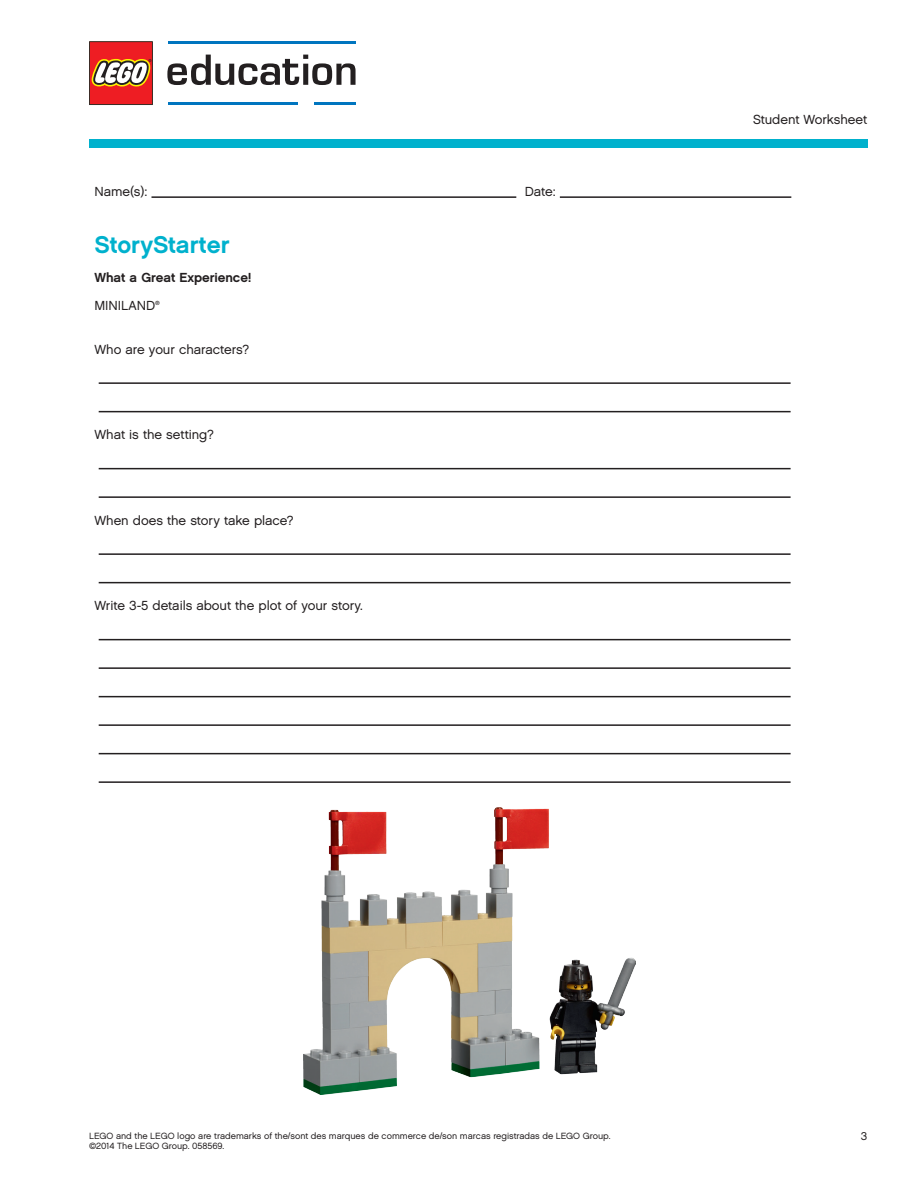
<style>
.page{position:relative;width:918px;height:1188px;background:#fff}
.page>*{position:absolute;margin:0;border:0;box-sizing:border-box;transform-origin:0 0}
.t1{font:24px "Chalet New York Nineteen Sixty";letter-spacing:-.005em;color:#00b1cd}
.t2{font:13.2px "Chalet London Nineteen Sixty";letter-spacing:-.005em;color:#231f20}
.t3{font:13.2px "Chalet New York Nineteen Sixty";letter-spacing:-.005em;color:#231f20}
.t4{font:11.25px "Chalet London Nineteen Sixty";color:#231f20}
.t5{font:9px/10.5px "Chalet London Nineteen Sixty";color:#231f20}
.t6{font:5.85px "Chalet London Nineteen Sixty";color:#231f20}
</style>
<div class="page">
<div style="left:89px;top:139px;width:778px;height:9px;background:#00b1cd"></div>
<hr style="left:151px;top:196px;width:365px;height:2px;background:#231f20">
<hr style="left:560px;top:196px;width:231px;height:2px;background:#231f20">
<hr style="left:99px;top:382px;width:692px;height:2px;background:#231f20">
<hr style="left:99px;top:411px;width:692px;height:1px;background:#231f20">
<hr style="left:99px;top:468px;width:692px;height:1px;background:#231f20">
<hr style="left:99px;top:496px;width:692px;height:2px;background:#231f20">
<hr style="left:99px;top:553px;width:692px;height:2px;background:#231f20">
<hr style="left:99px;top:582px;width:692px;height:1px;background:#231f20">
<hr style="left:99px;top:639px;width:692px;height:1px;background:#231f20">
<hr style="left:99px;top:667px;width:692px;height:2px;background:#231f20">
<hr style="left:99px;top:696px;width:692px;height:1px;background:#231f20">
<hr style="left:99px;top:724px;width:692px;height:2px;background:#231f20">
<hr style="left:99px;top:753px;width:692px;height:1px;background:#231f20">
<hr style="left:99px;top:781px;width:692px;height:2px;background:#231f20">
<img style="left:303px;top:807px;width:333px;height:287px">
<svg style="left:167px;top:55px;width:189px;height:30px"></svg>
<hr style="left:168px;top:41px;width:188px;height:3px;background:#0075bf">
<hr style="left:168px;top:102px;width:129px;height:3px;background:#0075bf">
<hr style="left:314px;top:102px;width:42px;height:3px;background:#0075bf">
<svg style="left:89px;top:41px;width:64px;height:64px;background:#cf5146"></svg>
<p class="t2" style="left:94px;top:184px;width:54px">Name(s):</p>
<p class="t2" style="left:525px;top:184px;width:33px">Date:</p>
<h1 class="t1" style="left:94px;top:230px;width:136px">StoryStarter</h1>
<p class="t3" style="left:94px;top:269px;width:159px">What a Great Experience!</p>
<p class="t2" style="left:94px;top:298px;width:62px">MINILAND</p>
<p class="t6" style="left:155px;top:300px;width:6px">®</p>
<p class="t2" style="left:94px;top:341px;width:157px">Who are your characters?</p>
<p class="t2" style="left:94px;top:427px;width:121px">What is the setting?</p>
<p class="t2" style="left:94px;top:512px;width:201px">When does the story take place?</p>
<p class="t2" style="left:94px;top:598px;width:270px">Write 3-5 details about the plot of your story.</p>
<p class="t2" style="left:753px;top:111px;width:116px">Student Worksheet</p>
<p class="t5" style="left:89px;top:1131px;width:523px">LEGO and the LEGO logo are trademarks of the/sont des marques de commerce de/son marcas registradas de LEGO Group. ©2014 The LEGO Group. 058569.</p>
<p class="t4" style="left:861px;top:1129px;width:8px">3</p>
</div>
